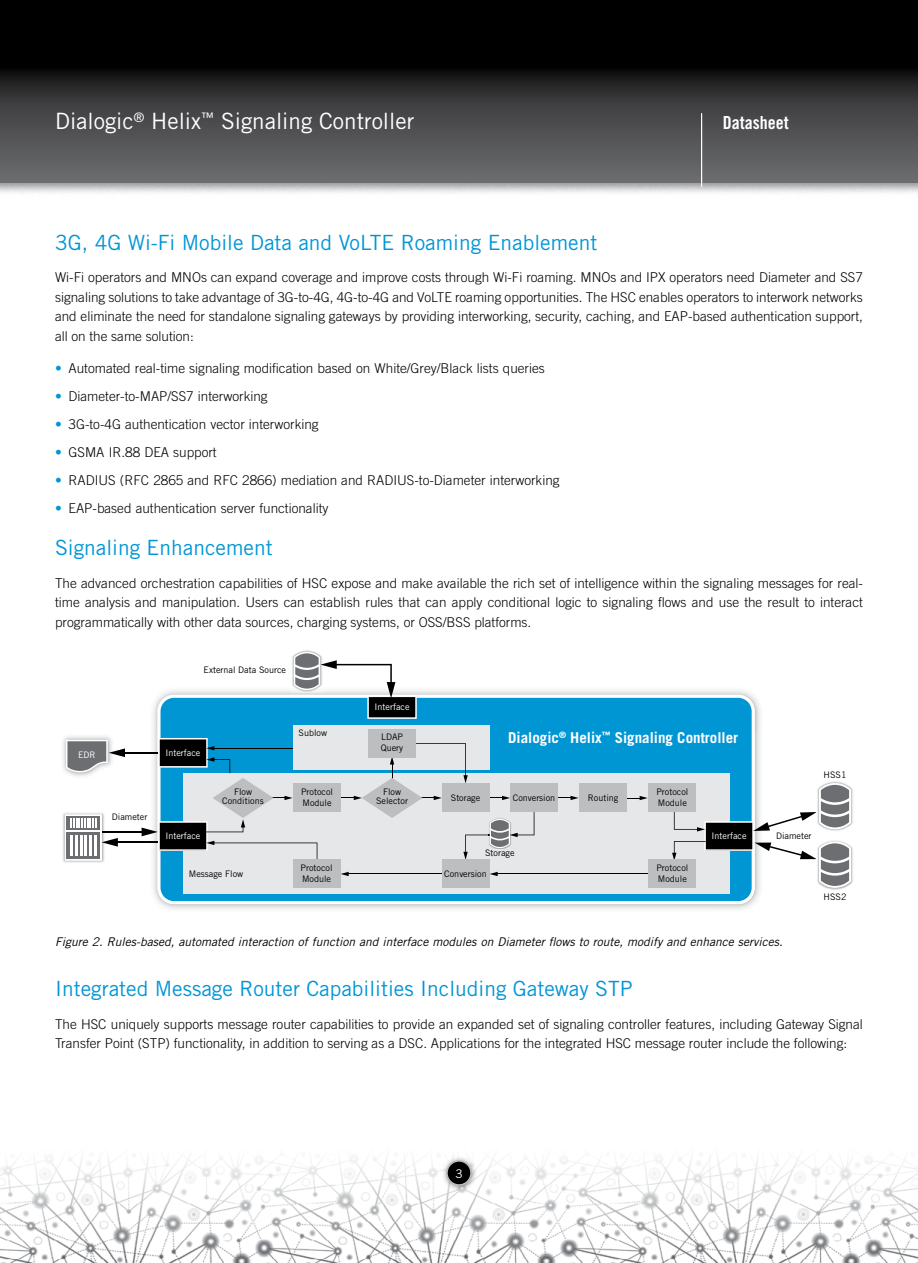
<style>
.page{position:relative;width:918px;height:1263px;background:#fff}
.page>*{position:absolute;margin:0;border:0;box-sizing:border-box;transform-origin:0 0}
.t1{font:22.5px "Trade Gothic";color:#fff}
.t2{font:21px "Trade Gothic";color:#0096d6}
.t3{font:18px "Trade Gothic Bold Cond Twenty";color:#fff}
.t4{font:700 15px "Trade Gothic";color:#fff}
.t5{font:300 13.5px/19.5px "Trade Gothic";color:#000;text-align:justify}
.t6{font:italic 12px "Trade Gothic";color:#000}
.t7{font:12px "Trade Gothic";color:#fff}
.t8{font:9px/10.8px "Trade Gothic";color:#000}
.t9{font:9px "Trade Gothic";color:#fff}
.s1{font-weight:700;color:#0096d6}
</style>
<div class="page">
<div style="left:0;top:0;width:918px;height:196px;background:#000;opacity:.45"></div>
<svg style="left:0;top:0;width:918px;height:183px"></svg>
<img style="left:0;top:1157px;width:918px;height:106px">
<hr style="left:701px;top:113px;width:1px;height:73px;background:#fff">
<div style="left:441px;top:1154px;width:36px;height:37px;background:#000;opacity:.45"></div>
<div style="left:447px;top:1161px;width:24px;height:24px;background:#000;border-radius:50%"></div>
<div style="left:446px;top:1160px;width:26px;height:26px;border:2px solid #babcbe;border-radius:50%"></div>
<img style="left:153px;top:690px;width:607px;height:40px">
<img style="left:153px;top:730px;width:46px;height:179px">
<img style="left:714px;top:730px;width:46px;height:179px">
<svg style="left:158px;top:695px;width:597px;height:209px;fill:#0096d4"></svg>
<div style="left:183px;top:773px;width:547px;height:120px;background:#e6e7e8"></div>
<div style="left:293px;top:725px;width:197px;height:45px;background:#e6e7e8"></div>
<hr style="left:496px;top:873px;width:152px;height:1px;background:#000">
<svg style="left:490px;top:872px;width:8px;height:4px"></svg>
<hr style="left:347px;top:873px;width:95px;height:1px;background:#000">
<svg style="left:341px;top:872px;width:8px;height:4px"></svg>
<svg style="left:558px;top:796px;width:21px;height:4px"></svg>
<svg style="left:627px;top:796px;width:21px;height:4px"></svg>
<div style="left:293px;top:784px;width:48px;height:28px;background:#bcbec0"></div>
<div style="left:368px;top:729px;width:48px;height:29px;background:#bcbec0"></div>
<div style="left:293px;top:860px;width:48px;height:28px;background:#bcbec0"></div>
<div style="left:648px;top:784px;width:48px;height:28px;background:#bcbec0"></div>
<div style="left:648px;top:860px;width:48px;height:28px;background:#bcbec0"></div>
<div style="left:510px;top:784px;width:48px;height:28px;background:#bcbec0"></div>
<div style="left:442px;top:860px;width:48px;height:28px;background:#bcbec0"></div>
<div style="left:579px;top:784px;width:48px;height:28px;background:#bcbec0"></div>
<img style="left:63px;top:736px;width:48px;height:41px">
<img style="left:63px;top:813px;width:41px;height:50px">
<hr style="left:102px;top:831px;width:43px;height:2px;background:#000">
<hr style="left:115px;top:841px;width:43px;height:2px;background:#000">
<svg style="left:65px;top:814px;width:53px;height:47px"></svg>
<hr style="left:122px;top:752px;width:36px;height:1px;background:#000">
<svg style="left:66px;top:740px;width:59px;height:33px"></svg>
<img style="left:827px;top:781px;width:26px;height:44px">
<img style="left:292px;top:650px;width:22px;height:42px">
<img style="left:826px;top:846px;width:27px;height:44px">
<svg style="left:672px;top:783px;width:179px;height:105px"></svg>
<svg style="left:142px;top:738px;width:175px;height:122px"></svg>
<svg style="left:294px;top:652px;width:123px;height:67px"></svg>
<svg style="left:341px;top:743px;width:193px;height:117px"></svg>
<h1 class="t1" style="left:55px;top:108px;width:361px">Dialogic<sup>®</sup> Helix<sup>™</sup> Signaling Controller</h1>
<h3 class="t3" style="left:723px;top:112px;width:67px">Datasheet</h3>
<h2 class="t2" style="left:55px;top:230px;width:544px">3G, 4G Wi-Fi Mobile Data and VoLTE Roaming Enablement</h2>
<p class="t5" style="left:55px;top:268px;width:809px">Wi-Fi operators and MNOs can expand coverage and improve costs through Wi-Fi roaming. MNOs and IPX operators need Diameter and SS7 signaling solutions to take advantage of 3G-to-4G, 4G-to-4G and VoLTE roaming opportunities. The HSC enables operators to interwork networks and eliminate the need for standalone signaling gateways by providing interworking, security, caching, and EAP-based authentication support, all on the same solution:</p>
<p class="t5" style="left:55px;top:358px;width:491px"><span class="s1">•</span> Automated real-time signaling modification based on White/Grey/Black lists queries</p>
<p class="t5" style="left:55px;top:386px;width:214px"><span class="s1">•</span> Diameter-to-MAP/SS7 interworking</p>
<p class="t5" style="left:55px;top:414px;width:265px"><span class="s1">•</span> 3G-to-4G authentication vector interworking</p>
<p class="t5" style="left:55px;top:442px;width:163px"><span class="s1">•</span> GSMA IR.88 DEA support</p>
<p class="t5" style="left:55px;top:470px;width:506px"><span class="s1">•</span> RADIUS (RFC 2865 and RFC 2866) mediation and RADIUS-to-Diameter interworking</p>
<p class="t5" style="left:55px;top:498px;width:275px"><span class="s1">•</span> EAP-based authentication server functionality</p>
<h2 class="t2" style="left:55px;top:535px;width:219px">Signaling Enhancement</h2>
<p class="t5" style="left:55px;top:573px;width:809px">The advanced orchestration capabilities of HSC expose and make available the rich set of intelligence within the signaling messages for real&shy;time analysis and manipulation. Users can establish rules that can apply conditional logic to signaling flows and use the result to interact programmatically with other data sources, charging systems, or OSS/BSS platforms.</p>
<p class="t9" style="left:78px;top:749px;width:19px">EDR</p>
<p class="t8" style="left:112px;top:811px;width:37px">Diameter</p>
<p class="t8" style="left:204px;top:664px;width:84px">External Data Source</p>
<p class="t9" style="left:166px;top:747px;width:36px">Interface</p>
<p class="t8" style="left:222px;top:787px;width:43px;line-height:9px;text-align:center">Flow<br>Conditions</p>
<p class="t8" style="left:299px;top:727px;width:30px">Sublow</p>
<p class="t8" style="left:301px;top:786px;width:33px">Protocol<br>Module</p>
<p class="t9" style="left:375px;top:702px;width:36px">Interface</p>
<p class="t8" style="left:381px;top:732px;width:24px">LDAP<br>Query</p>
<p class="t8" style="left:376px;top:787px;width:33px;line-height:9px;text-align:center">Flow<br>Selector</p>
<p class="t4" style="left:508px;top:729px;width:231px">Dialogic<sup>®</sup> Helix<sup>™</sup> Signaling Controller</p>
<p class="t8" style="left:451px;top:792px;width:31px">Storage</p>
<p class="t8" style="left:513px;top:792px;width:44px">Conversion</p>
<p class="t8" style="left:588px;top:792px;width:32px">Routing</p>
<p class="t8" style="left:656px;top:786px;width:33px">Protocol<br>Module</p>
<p class="t9" style="left:166px;top:830px;width:36px">Interface</p>
<p class="t9" style="left:712px;top:830px;width:36px">Interface</p>
<p class="t8" style="left:189px;top:868px;width:56px">Message Flow</p>
<p class="t8" style="left:301px;top:862px;width:33px">Protocol<br>Module</p>
<p class="t8" style="left:485px;top:847px;width:31px">Storage</p>
<p class="t8" style="left:444px;top:868px;width:44px">Conversion</p>
<p class="t8" style="left:656px;top:862px;width:33px">Protocol<br>Module</p>
<p class="t8" style="left:824px;top:769px;width:24px">HSS1</p>
<p class="t8" style="left:776px;top:830px;width:37px">Diameter</p>
<p class="t8" style="left:824px;top:891px;width:24px">HSS2</p>
<p class="t6" style="left:55px;top:934px;width:729px">Figure 2. Rules-based, automated interaction of function and interface modules on Diameter flows to route, modify and enhance services.</p>
<h2 class="t2" style="left:55px;top:976px;width:579px">Integrated Message Router Capabilities Including Gateway STP</h2>
<p class="t5" style="left:55px;top:1014px;width:809px">The HSC uniquely supports message router capabilities to provide an expanded set of signaling controller features, including Gateway Signal<br>Transfer Point (STP) functionality, in addition to serving as a DSC. Applications for the integrated HSC message router include the following:</p>
<p class="t7" style="left:455px;top:1166px;width:9px">3</p>
</div>
